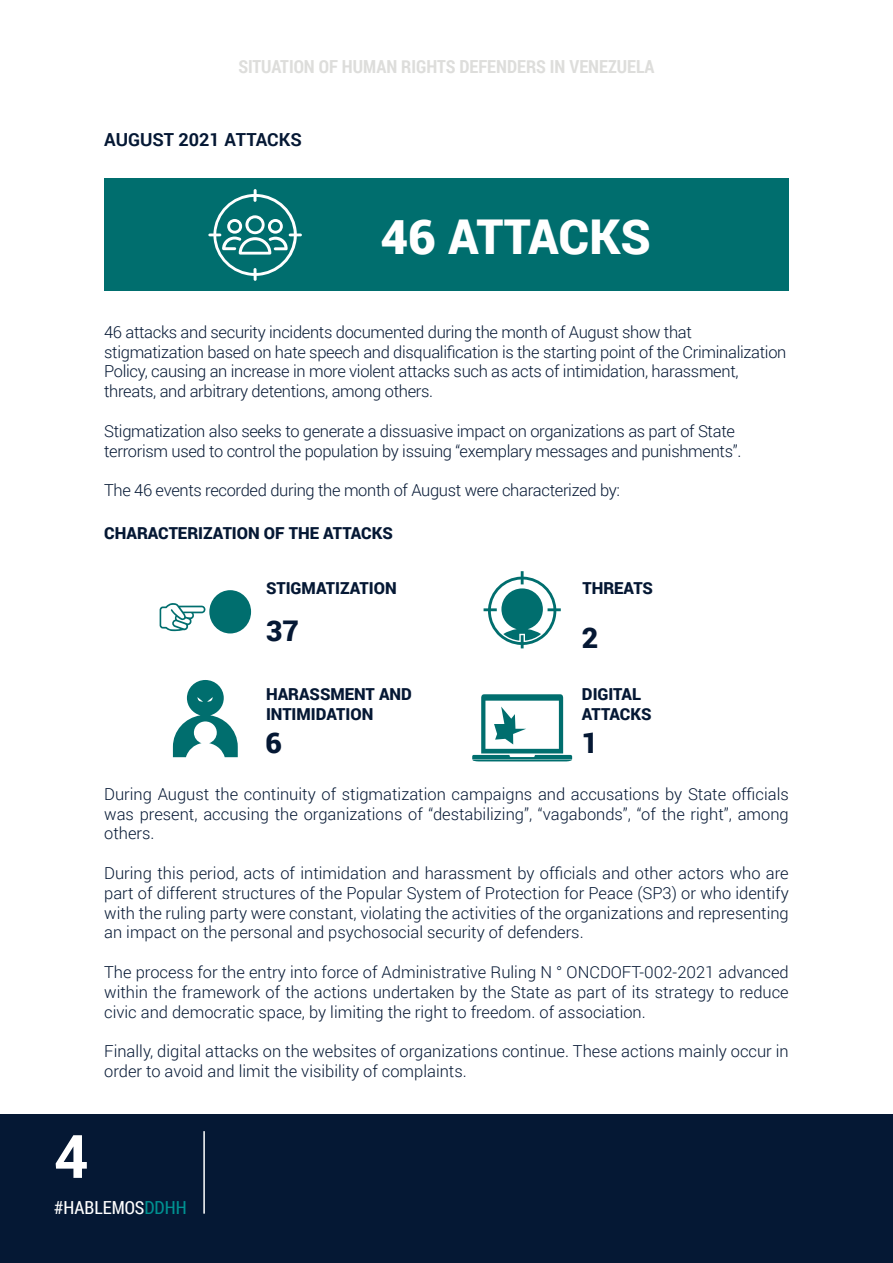
<style>
.page{position:relative;width:893px;height:1263px;background:#fff}
.page>*{position:absolute;margin:0;border:0;box-sizing:border-box;transform-origin:0 0}
.t1{font:700 60px "Roboto";color:#fff}
.t2{font:900 48px "Roboto";color:#fff}
.t3{font:900 28.5px "Roboto";color:#051834}
.t4{font:700 18px "Roboto Condensed";color:#dddddb}
.t5{font:700 18px "Roboto";color:#051834}
.t6{font:18px "Roboto Condensed";color:#fff}
.t7{font:300 16.5px/19.8px "Roboto";letter-spacing:-.02em;color:#051834;text-align:justify}
.t8{font:300 16.5px/19.8px "Roboto";color:#051834}
.t9{font:900 16.5px/19.8px "Roboto";color:#051834}
.s1{color:#009191}
</style>
<div class="page">
<div style="left:0;top:1114px;width:893px;height:149px;background:#051834"></div>
<hr style="left:203px;top:1131px;width:2px;height:83px;background:#fff">
<div style="left:104px;top:179px;width:685px;height:112px;background:#006e6e"></div>
<svg style="left:208px;top:189px;width:94px;height:92px"></svg>
<svg style="left:173px;top:680px;width:65px;height:77px"></svg>
<svg style="left:160px;top:603px;width:45px;height:28px"></svg>
<div style="left:209px;top:590px;width:42px;height:43px;background:#006e6e;border-radius:50%"></div>
<svg style="left:484px;top:571px;width:77px;height:77px"></svg>
<svg style="left:472px;top:694px;width:100px;height:67px"></svg>
<p class="t4" style="left:238px;top:54px;width:418px">SITUATION OF HUMAN RIGHTS DEFENDERS IN VENEZUELA</p>
<p class="t5" style="left:104px;top:127px;width:199px">AUGUST 2021 ATTACKS</p>
<p class="t2" style="left:380px;top:203px;width:272px">46 ATTACKS</p>
<p class="t7" style="left:104px;top:322px;width:684px;text-align:left">46 attacks and security incidents documented during the month of August show that stigmatization based on hate speech and disqualification is the starting point of the Criminalization Policy, causing an increase in more violent attacks such as acts of intimidation, harassment, threats, and arbitrary detentions, among others.</p>
<p class="t7" style="left:104px;top:421px;width:639px">Stigmatization also seeks to generate a dissuasive impact on organizations as part of State terrorism used to control the population by issuing “exemplary messages and punishments”.</p>
<p class="t7" style="left:104px;top:480px;width:517px">The 46 events recorded during the month of August were characterized by:</p>
<p class="t9" style="left:104px;top:523px;width:290px">CHARACTERIZATION OF THE ATTACKS</p>
<p class="t9" style="left:266px;top:577px;width:132px">STIGMATIZATION</p>
<p class="t3" style="left:266px;top:611px;width:35px">37</p>
<p class="t9" style="left:266px;top:684px;width:147px">HARASSMENT AND<br>INTIMIDATION</p>
<p class="t9" style="left:582px;top:577px;width:72px">THREATS</p>
<p class="t3" style="left:582px;top:618px;width:18px">2</p>
<p class="t9" style="left:582px;top:684px;width:61px">DIGITAL</p>
<p class="t9" style="left:582px;top:704px;width:71px">ATTACKS</p>
<p class="t3" style="left:265px;top:723px;width:18px">6</p>
<p class="t3" style="left:582px;top:723px;width:18px">1</p>
<p class="t7" style="left:104px;top:783px;width:686px">During August the continuity of stigmatization campaigns and accusations by State officials was present, accusing the organizations of “destabilizing”, “vagabonds”, “of the right”, among others.</p>
<p class="t7" style="left:104px;top:863px;width:686px">During this period, acts of intimidation and harassment by officials and other actors who are part of different structures of the Popular System of Protection for Peace (SP3) or who identify with the ruling party were constant, violating the activities of the organizations and representing an impact on the personal and psychosocial security of defenders.</p>
<p class="t7" style="left:104px;top:962px;width:686px">The process for the entry into force of Administrative Ruling N ° ONCDOFT-002-2021 advanced within the framework of the actions undertaken by the State as part of its strategy to reduce civic and democratic space, by limiting the right to freedom. of association.</p>
<p class="t8" style="left:104px;top:1041px;width:686px">Finally, digital attacks on the websites of organizations continue. These actions mainly occur in order to avoid and limit the visibility of complaints.</p>
<h1 class="t1" style="left:54px;top:1114px;width:36px">4</h1>
<p class="t6" style="left:54px;top:1195px;width:134px">#HABLEMOS<span class="s1">DDHH</span></p>
</div>
